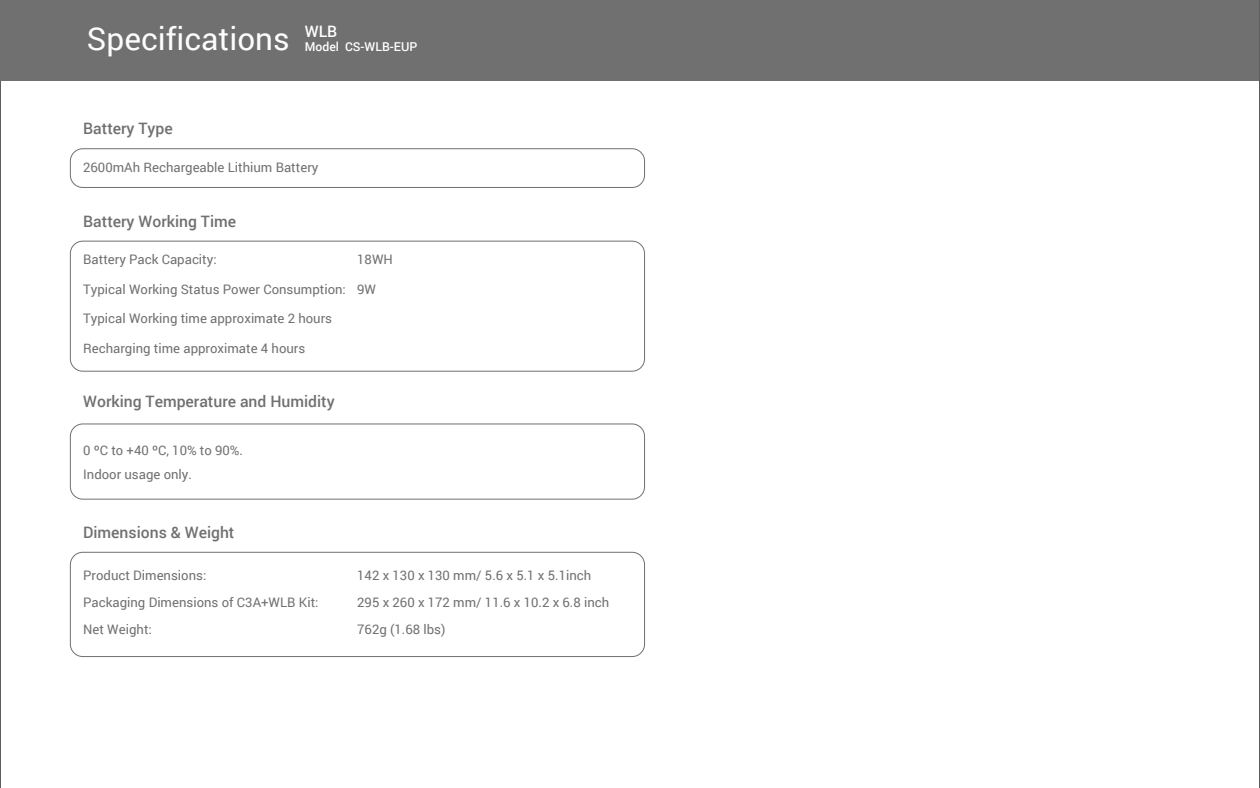
<style>
.page{position:relative;width:1260px;height:788px;background:#fff}
.page>*{position:absolute;margin:0;border:0;box-sizing:border-box;transform-origin:0 0}
.t1{font:31.5px "Roboto";color:#fcfdfd}
.t2{font:500 15.75px "Roboto";color:#717071}
.t3{font:13.12px/23.6px "Roboto";color:#717071}
.t4{font:500 12.25px "Roboto";color:#fff}
</style>
<div class="page">
<hr style="left:0;top:0;width:1px;height:788px;background:#5d5d5d">
<div style="left:0;top:0;width:1260px;height:80px;background:#717071"></div>
<div style="left:70px;top:148px;width:575px;height:40px;border:1px solid #717071;border-radius:12px"></div>
<div style="left:70px;top:423px;width:575px;height:76px;border:1px solid #717071;border-radius:12px"></div>
<div style="left:70px;top:551px;width:575px;height:106px;border:1px solid #717071;border-radius:12px"></div>
<div style="left:70px;top:241px;width:575px;height:130px;border:1px solid #717071;border-radius:12px"></div>
<hr style="left:1259px;top:0;width:1px;height:788px;background:#5d5d5d">
<h1 class="t1" style="left:87px;top:16px;width:252px">Specifications <sup>WLB</sup></h1>
<p class="t4" style="left:305px;top:38px;width:114px">Model CS-WLB-EUP</p>
<p class="t2" style="left:83px;top:118px;width:91px">Battery Type</p>
<p class="t3" style="left:83px;top:155px;width:237px">2600mAh Rechargeable Lithium Battery</p>
<p class="t2" style="left:83px;top:210px;width:154px">Battery Working Time</p>
<p class="t3" style="left:83px;top:247px;width:135px">Battery Pack Capacity:</p>
<p class="t3" style="left:83px;top:277px;width:264px">Typical Working Status Power Consumption:</p>
<p class="t3" style="left:83px;top:306px;width:250px">Typical Working time approximate 2 hours</p>
<p class="t3" style="left:83px;top:335px;width:224px">Recharging time approximate 4 hours</p>
<p class="t3" style="left:357px;top:247px;width:37px">18WH</p>
<p class="t3" style="left:357px;top:277px;width:20px">9W</p>
<p class="t2" style="left:83px;top:391px;width:253px">Working Temperature and Humidity</p>
<p class="t3" style="left:83px;top:438px;width:161px">0 ºC to +40 ºC, 10% to 90%.<br>Indoor usage only.</p>
<p class="t2" style="left:83px;top:521px;width:153px">Dimensions &amp; Weight</p>
<p class="t3" style="left:83px;top:562px;width:125px">Product Dimensions:</p>
<p class="t3" style="left:357px;top:562px;width:236px">142 x 130 x 130 mm/ 5.6 x 5.1 x 5.1inch</p>
<p class="t3" style="left:83px;top:590px;width:237px">Packaging Dimensions of C3A+WLB Kit:</p>
<p class="t3" style="left:357px;top:590px;width:254px">295 x 260 x 172 mm/ 11.6 x 10.2 x 6.8 inch</p>
<p class="t3" style="left:83px;top:617px;width:70px">Net Weight:</p>
<p class="t3" style="left:357px;top:617px;width:90px">762g (1.68 lbs)</p>
</div>
